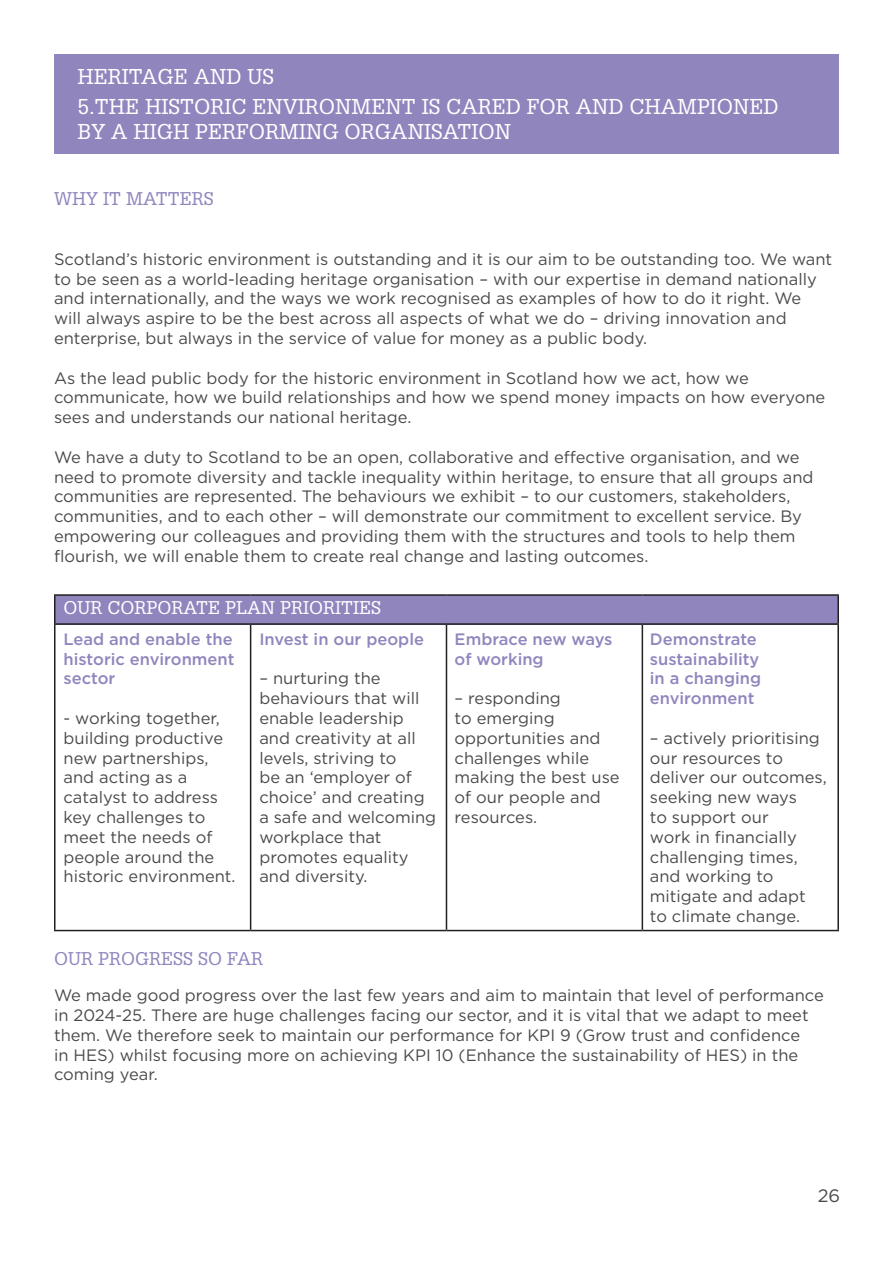
<style>
.page{position:relative;width:893px;height:1263px;background:#fff}
.page>*{position:absolute;margin:0;border:0;box-sizing:border-box;transform-origin:0 0}
.t1{font:21px/25.2px "Glypha LT Std";color:#fff}
.t2{font:18px "Glypha LT Std";color:#9185be}
.t3{font:18px "Glypha LT Std";color:#fff}
.t4{font:18px "Gotham";color:#4a4a4a}
.t5{font:16.5px/19.8px "Gotham";color:#4a4a4a}
.t6{font:500 16.5px/19.8px "Gotham";color:#9185be}
</style>
<div class="page">
<div style="left:54px;top:54px;width:785px;height:99px;background:#9185be"></div>
<div style="left:55px;top:595px;width:783px;height:29px;background:#9185be"></div>
<hr style="left:54px;top:594px;width:197px;height:2px;background:#231f20">
<hr style="left:54px;top:596px;width:2px;height:27px;background:#231f20">
<hr style="left:251px;top:594px;width:195px;height:2px;background:#231f20">
<hr style="left:446px;top:594px;width:196px;height:2px;background:#231f20">
<hr style="left:642px;top:594px;width:197px;height:2px;background:#231f20">
<hr style="left:837px;top:596px;width:2px;height:27px;background:#231f20">
<hr style="left:54px;top:623px;width:197px;height:2px;background:#231f20">
<hr style="left:54px;top:625px;width:2px;height:305px;background:#231f20">
<hr style="left:251px;top:623px;width:195px;height:2px;background:#231f20">
<hr style="left:250px;top:625px;width:1px;height:305px;background:#231f20">
<hr style="left:446px;top:623px;width:196px;height:2px;background:#231f20">
<hr style="left:446px;top:625px;width:1px;height:305px;background:#231f20">
<hr style="left:642px;top:623px;width:197px;height:2px;background:#231f20">
<hr style="left:642px;top:625px;width:1px;height:305px;background:#231f20">
<hr style="left:837px;top:625px;width:2px;height:305px;background:#231f20">
<hr style="left:54px;top:930px;width:197px;height:1px;background:#231f20">
<hr style="left:251px;top:930px;width:195px;height:1px;background:#231f20">
<hr style="left:446px;top:930px;width:196px;height:1px;background:#231f20">
<hr style="left:642px;top:930px;width:197px;height:1px;background:#231f20">
<h3 class="t1" style="left:77px;top:64px;width:198px">HERITAGE AND US</h3>
<h4 class="t1" style="left:77px;top:93px;width:703px">5.THE HISTORIC ENVIRONMENT IS CARED FOR AND CHAMPIONED<br>BY A HIGH PERFORMING ORGANISATION</h4>
<h5 class="t2" style="left:54px;top:188px;width:161px">WHY IT MATTERS</h5>
<p class="t5" style="left:54px;top:249px;width:780px">Scotland’s historic environment is outstanding and it is our aim to be outstanding too. We want to be seen as a world-leading heritage organisation – with our expertise in demand nationally and internationally, and the ways we work recognised as examples of how to do it right. We will always aspire to be the best across all aspects of what we do – driving innovation and enterprise, but always in the service of value for money as a public body.</p>
<p class="t5" style="left:54px;top:367px;width:773px">As the lead public body for the historic environment in Scotland how we act, how we communicate, how we build relationships and how we spend money impacts on how everyone sees and understands our national heritage.</p>
<p class="t5" style="left:54px;top:447px;width:761px">We have a duty to Scotland to be an open, collaborative and effective organisation, and we need to promote diversity and tackle inequality within heritage, to ensure that all groups and communities are represented. The behaviours we exhibit – to our customers, stakeholders, communities, and to each other – will demonstrate our commitment to excellent service. By empowering our colleagues and providing them with the structures and tools to help them flourish, we will enable them to create real change and lasting outcomes.</p>
<p class="t3" style="left:64px;top:597px;width:319px">OUR CORPORATE PLAN PRIORITIES</p>
<p class="t6" style="left:64px;top:629px;width:172px;text-align:justify">Lead and enable the historic environment sector</p>
<p class="t5" style="left:64px;top:708px;width:174px">- working together, building productive new partnerships, and acting as a catalyst to address key challenges to meet the needs of people around the historic environment.</p>
<p class="t6" style="left:259px;top:629px;width:166px">Invest in our people</p>
<p class="t5" style="left:259px;top:668px;width:178px">– nurturing the behaviours that will enable leadership and creativity at all levels, striving to<br>be an ‘employer of choice’ and creating a safe and welcoming workplace that promotes equality and diversity.</p>
<p class="t6" style="left:455px;top:629px;width:159px">Embrace new ways of working</p>
<p class="t5" style="left:455px;top:688px;width:167px">– responding<br>to emerging opportunities and challenges while making the best use of our people and resources.</p>
<p class="t6" style="left:650px;top:629px;width:113px">Demonstrate sustainability in a changing environment</p>
<p class="t5" style="left:650px;top:728px;width:178px">– actively prioritising our resources to deliver our outcomes, seeking new ways<br>to support our<br>work in financially challenging times, and working to mitigate and adapt to climate change.</p>
<h5 class="t2" style="left:54px;top:948px;width:211px">OUR PROGRESS SO FAR</h5>
<p class="t5" style="left:54px;top:985px;width:771px">We made good progress over the last few years and aim to maintain that level of performance in 2024-25. There are huge challenges facing our sector, and it is vital that we adapt to meet them. We therefore seek to maintain our performance for KPI 9 (Grow trust and confidence<br>in HES) whilst focusing more on achieving KPI 10 (Enhance the sustainability of HES) in the coming year.</p>
<p class="t4" style="left:818px;top:1184px;width:24px">26</p>
</div>
